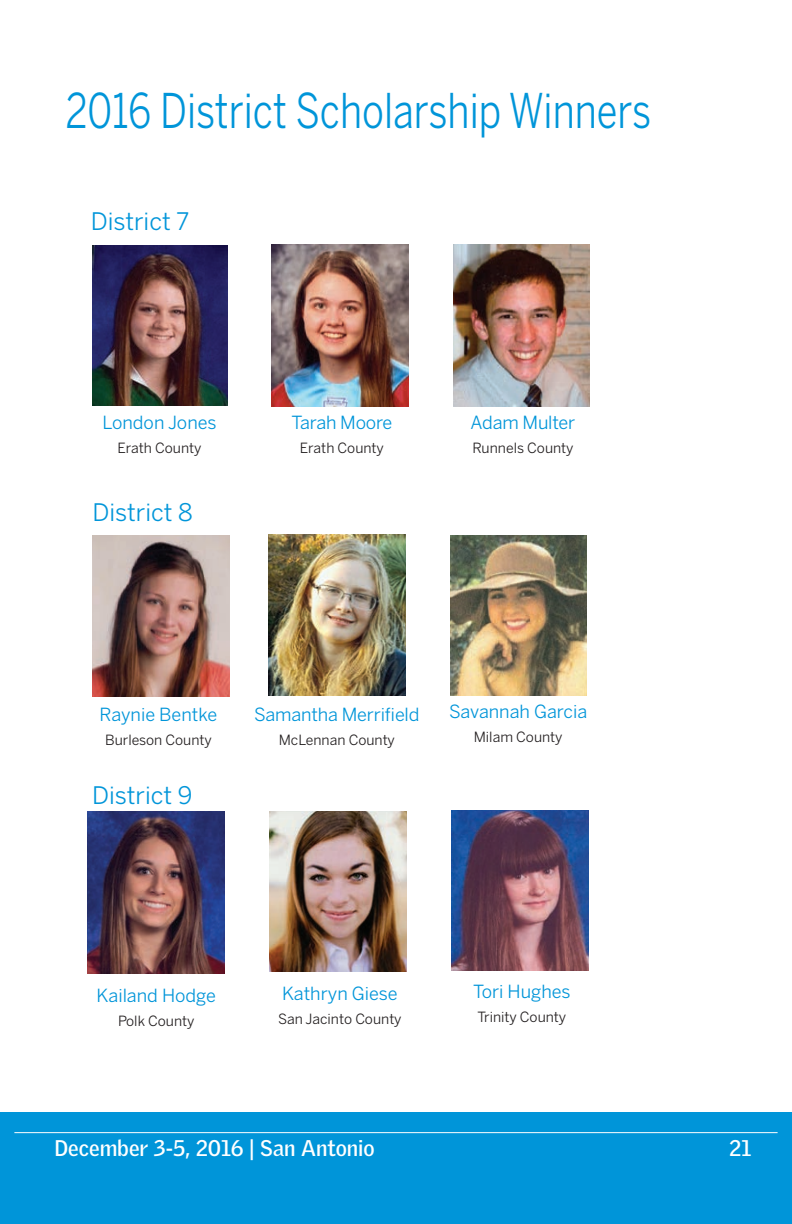
<style>
.page{position:relative;width:792px;height:1224px;background:#fff}
.page>*{position:absolute;margin:0;border:0;box-sizing:border-box;transform-origin:0 0}
.t1{font:47.6px "Benton Sans";color:#0095d9;scale:.8 1}
.t2{font:24px "Benton Sans";color:#0095d9}
.t3{font:700 22px "Griffith Gothic";color:#fff}
.t4{font:18px "Benton Sans";letter-spacing:-.01em;color:#0095d9}
.t5{font:14px "Benton Sans";color:#231f20}
</style>
<div class="page">
<div style="left:0;top:1112px;width:792px;height:112px;background:#0095d9"></div>
<hr style="left:14px;top:1132px;width:764px;height:1px;background:#fff">
<img style="left:92px;top:246px;width:136px;height:160px">
<img style="left:272px;top:245px;width:137px;height:162px">
<img style="left:269px;top:534px;width:136px;height:161px">
<img style="left:92px;top:535px;width:138px;height:161px">
<img style="left:88px;top:812px;width:137px;height:162px">
<img style="left:269px;top:812px;width:138px;height:160px">
<img style="left:453px;top:245px;width:137px;height:162px">
<img style="left:451px;top:535px;width:135px;height:160px">
<img style="left:451px;top:811px;width:138px;height:160px">
<h1 class="t1" style="left:65px;top:82px;width:734px">2016 District Scholarship Winners</h1>
<h2 class="t2" style="left:91px;top:207px;width:100px">District 7</h2>
<p class="t4" style="left:103px;top:412px;width:115px">London Jones</p>
<p class="t5" style="left:118px;top:440px;width:85px">Erath County</p>
<h2 class="t2" style="left:92px;top:498px;width:102px">District 8</h2>
<p class="t4" style="left:292px;top:412px;width:102px">Tarah Moore</p>
<p class="t5" style="left:300px;top:440px;width:85px">Erath County</p>
<p class="t4" style="left:471px;top:412px;width:106px">Adam Multer</p>
<p class="t5" style="left:473px;top:439px;width:103px">Runnels County</p>
<p class="t4" style="left:100px;top:704px;width:119px">Raynie Bentke</p>
<p class="t5" style="left:105px;top:732px;width:108px">Burleson County</p>
<h2 class="t2" style="left:92px;top:781px;width:102px">District 9</h2>
<p class="t4" style="left:254px;top:704px;width:167px">Samantha Merrifield</p>
<p class="t5" style="left:279px;top:731px;width:118px">McLennan County</p>
<p class="t4" style="left:449px;top:701px;width:140px">Savannah Garcia</p>
<p class="t5" style="left:474px;top:729px;width:90px">Milam County</p>
<p class="t4" style="left:97px;top:985px;width:121px">Kailand Hodge</p>
<p class="t5" style="left:118px;top:1013px;width:78px">Polk County</p>
<p class="t4" style="left:282px;top:982px;width:117px">Kathryn Giese</p>
<p class="t5" style="left:278px;top:1010px;width:125px">San Jacinto County</p>
<p class="t4" style="left:473px;top:981px;width:99px">Tori Hughes</p>
<p class="t5" style="left:477px;top:1009px;width:90px">Trinity County</p>
<h3 class="t3" style="left:54px;top:1134px;width:322px">December 3-5, 2016 | San Antonio</h3>
<h3 class="t3" style="left:729px;top:1134px;width:24px">21</h3>
</div>
